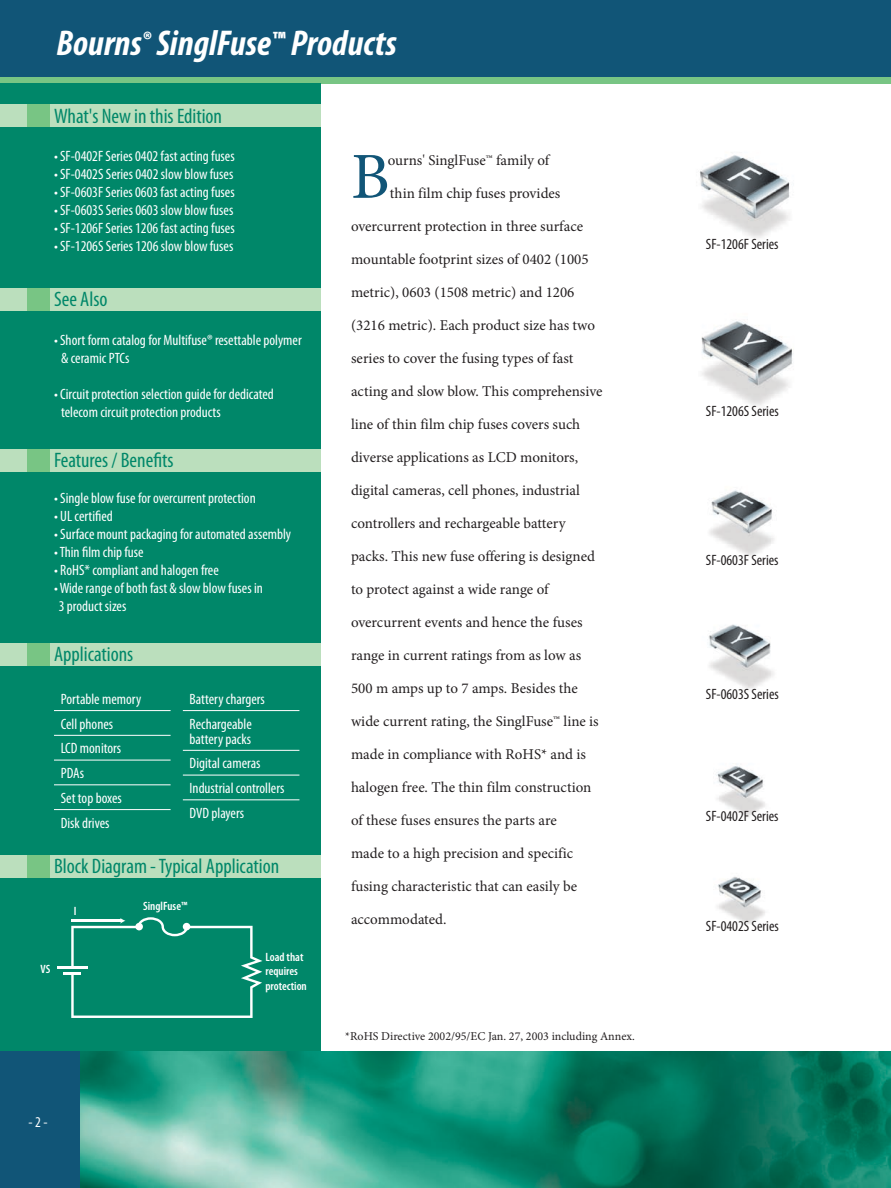
<style>
.page{position:relative;width:891px;height:1188px;background:#fff}
.page>*{position:absolute;margin:0;border:0;box-sizing:border-box;transform-origin:0 0}
.t1{font:65.7px "Minion Pro";color:#157}
.t2{font:italic 700 condensed 36px "Myriad Pro";color:#fff}
.t3{font:condensed 21px "Myriad Pro";color:#008769}
.t4{font:15px/33px "Minion Pro";color:#231f20}
.t5{font:condensed 15px/24.8px "Myriad Pro";color:#fff}
.t6{font:condensed 15px "Myriad Pro";color:#231f20}
.t7{font:12px "Minion Pro";color:#231f20}
.t8{font:600 condensed 12px/14.4px "Myriad Pro";color:#fff}
</style>
<div class="page">
<div style="left:0;top:0;width:891px;height:81px;background:#157"></div>
<div style="left:0;top:77px;width:891px;height:6px;background:#78c584"></div>
<img style="left:80px;top:1051px;width:811px;height:137px">
<div style="left:0;top:1051px;width:80px;height:137px;background:#157"></div>
<div style="left:0;top:83px;width:320px;height:968px;background:#008769"></div>
<hr style="left:57px;top:966px;width:30px;height:2px;background:#fff">
<svg style="left:63px;top:917px;width:199px;height:101px"></svg>
<img style="left:700px;top:155px;width:93px;height:769px">
<div style="left:0;top:288px;width:320px;height:22px;background:#bbdfbd"></div>
<div style="left:0;top:105px;width:320px;height:22px;background:#bbdfbd"></div>
<div style="left:0;top:449px;width:320px;height:22px;background:#bbdfbd"></div>
<div style="left:0;top:644px;width:320px;height:22px;background:#bbdfbd"></div>
<div style="left:0;top:855px;width:320px;height:23px;background:#bbdfbd"></div>
<div style="left:27px;top:644px;width:22px;height:22px;background:#78c584"></div>
<div style="left:27px;top:855px;width:22px;height:23px;background:#78c584"></div>
<div style="left:27px;top:449px;width:22px;height:22px;background:#78c584"></div>
<div style="left:27px;top:288px;width:22px;height:22px;background:#78c584"></div>
<div style="left:27px;top:105px;width:22px;height:22px;background:#78c584"></div>
<hr style="left:54px;top:710px;width:117px;height:1px;background:#fff">
<hr style="left:54px;top:735px;width:117px;height:1px;background:#fff">
<hr style="left:54px;top:760px;width:117px;height:1px;background:#fff">
<hr style="left:54px;top:784px;width:117px;height:1px;background:#fff">
<hr style="left:54px;top:809px;width:117px;height:1px;background:#fff">
<hr style="left:183px;top:710px;width:116px;height:1px;background:#fff">
<hr style="left:183px;top:750px;width:116px;height:1px;background:#fff">
<hr style="left:183px;top:775px;width:116px;height:1px;background:#fff">
<hr style="left:183px;top:799px;width:116px;height:1px;background:#fff">
<h2 class="t2" style="left:56px;top:21px;width:342px">Bourns<sup>®</sup> SinglFuse<sup>™</sup> Products</h2>
<h3 class="t3" style="left:54px;top:103px;width:170px">What's New in this Edition</h3>
<p class="t5" style="left:54px;top:144px;width:182px">• SF-0402F Series 0402 fast acting fuses</p>
<p class="t5" style="left:54px;top:162px;width:181px">• SF-0402S Series 0402 slow blow fuses</p>
<p class="t5" style="left:54px;top:180px;width:182px">• SF-0603F Series 0603 fast acting fuses</p>
<p class="t5" style="left:54px;top:198px;width:181px">• SF-0603S Series 0603 slow blow fuses</p>
<p class="t5" style="left:54px;top:216px;width:182px">• SF-1206F Series 1206 fast acting fuses</p>
<p class="t5" style="left:54px;top:234px;width:181px">• SF-1206S Series 1206 slow blow fuses</p>
<h3 class="t3" style="left:54px;top:287px;width:55px">See Also</h3>
<p class="t5" style="left:61px;top:331px;width:242px;line-height:18px;text-indent:-7px">• Short form catalog for Multifuse® resettable polymer &amp; ceramic PTCs</p>
<p class="t5" style="left:61px;top:385px;width:214px;line-height:18px;text-indent:-7px">• Circuit protection selection guide for dedicated telecom circuit protection products</p>
<h3 class="t3" style="left:54px;top:447px;width:121px">Features / Benefits</h3>
<p class="t5" style="left:54px;top:486px;width:203px">• Single blow fuse for overcurrent protection</p>
<p class="t5" style="left:54px;top:504px;width:60px">• UL certified</p>
<p class="t5" style="left:54px;top:522px;width:239px">• Surface mount packaging for automated assembly</p>
<p class="t5" style="left:54px;top:540px;width:91px">• Thin film chip fuse</p>
<p class="t5" style="left:54px;top:558px;width:166px">• RoHS* compliant and halogen free</p>
<p class="t5" style="left:59px;top:579px;width:206px;line-height:18px;text-indent:-5px">• Wide range of both fast &amp; slow blow fuses in<br>3 product sizes</p>
<h3 class="t3" style="left:54px;top:642px;width:81px">Applications</h3>
<p class="t5" style="left:61px;top:686px;width:82px">Portable memory<br>Cell phones<br>LCD monitors<br>PDAs<br>Set top boxes<br>Disk drives</p>
<p class="t5" style="left:190px;top:686px;width:77px">Battery chargers<br>Rechargeable</p>
<p class="t5" style="left:190px;top:726px;width:96px">battery packs<br>Digital cameras<br>Industrial controllers<br>DVD players</p>
<h3 class="t3" style="left:54px;top:853px;width:227px">Block Diagram - Typical Application</h3>
<p class="t8" style="left:41px;top:962px;width:11px">VS</p>
<p class="t8" style="left:74px;top:904px;width:4px">I</p>
<p class="t5" style="left:28px;top:1110px;width:21px">- 2 -</p>
<p class="t8" style="left:143px;top:899px;width:46px">SinglFuse™</p>
<p class="t8" style="left:265px;top:950px;width:43px">Load that requires protection</p>
<h1 class="t1" style="left:351px;top:133px;width:40px">B</h1>
<p class="t4" style="left:388px;top:144px;width:163px">ourns' SinglFuse™ family of</p>
<p class="t4" style="left:390px;top:177px;width:172px">thin film chip fuses provides</p>
<p class="t4" style="left:351px;top:210px;width:234px">overcurrent protection in three surface</p>
<p class="t4" style="left:351px;top:243px;width:239px">mountable footprint sizes of 0402 (1005</p>
<p class="t4" style="left:351px;top:276px;width:225px">metric), 0603 (1508 metric) and 1206</p>
<p class="t4" style="left:351px;top:309px;width:246px">(3216 metric). Each product size has two</p>
<p class="t4" style="left:351px;top:342px;width:224px">series to cover the fusing types of fast</p>
<p class="t4" style="left:351px;top:375px;width:253px">acting and slow blow. This comprehensive</p>
<p class="t4" style="left:351px;top:408px;width:231px">line of thin film chip fuses covers such</p>
<p class="t4" style="left:351px;top:441px;width:229px">diverse applications as LCD monitors,</p>
<p class="t4" style="left:351px;top:474px;width:231px">digital cameras, cell phones, industrial</p>
<p class="t4" style="left:351px;top:507px;width:216px">controllers and rechargeable battery</p>
<p class="t4" style="left:351px;top:540px;width:246px">packs. This new fuse offering is designed</p>
<p class="t4" style="left:351px;top:573px;width:199px">to protect against a wide range of</p>
<p class="t4" style="left:351px;top:606px;width:233px">overcurrent events and hence the fuses range in current ratings from as low as</p>
<p class="t4" style="left:351px;top:672px;width:228px">500 m amps up to 7 amps. Besides the</p>
<p class="t4" style="left:351px;top:705px;width:249px">wide current rating, the SinglFuse™ line is</p>
<p class="t4" style="left:351px;top:738px;width:237px">made in compliance with RoHS* and is</p>
<p class="t4" style="left:351px;top:771px;width:242px">halogen free. The thin film construction</p>
<p class="t4" style="left:351px;top:804px;width:207px">of these fuses ensures the parts are</p>
<p class="t4" style="left:351px;top:837px;width:224px">made to a high precision and specific</p>
<p class="t4" style="left:351px;top:870px;width:228px">fusing characteristic that can easily be</p>
<p class="t4" style="left:351px;top:903px;width:97px">accommodated.</p>
<p class="t7" style="left:345px;top:1028px;width:291px">*RoHS Directive 2002/95/EC Jan. 27, 2003 including Annex.</p>
<p class="t6" style="left:706px;top:235px;width:74px">SF-1206F Series</p>
<p class="t6" style="left:706px;top:402px;width:74px">SF-1206S Series</p>
<p class="t6" style="left:706px;top:551px;width:74px">SF-0603F Series</p>
<p class="t6" style="left:706px;top:685px;width:74px">SF-0603S Series</p>
<p class="t6" style="left:706px;top:807px;width:74px">SF-0402F Series</p>
<p class="t6" style="left:706px;top:917px;width:74px">SF-0402S Series</p>
</div>
